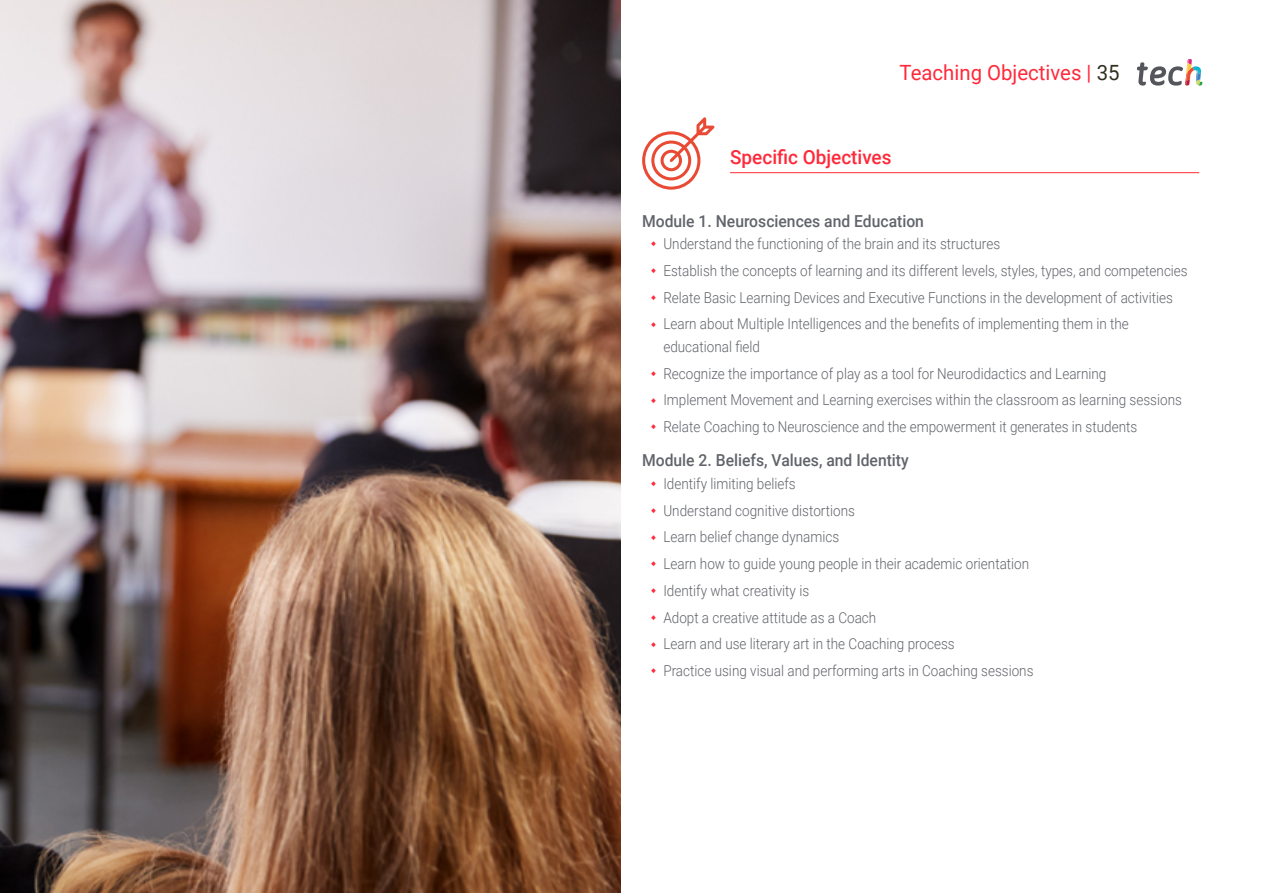
<style>
.page{position:relative;width:1263px;height:893px;background:#fff}
.page>*{position:absolute;margin:0;border:0;box-sizing:border-box;transform-origin:0 0}
.t1{font:21px "Roboto";color:#ff293a}
.t2{font:500 19.5px "Roboto";color:#ff293a}
.t3{font:500 16.5px "Roboto";color:#61646a;scale:.95 1}
.t4{font:300 15px/26.7px "Roboto";color:#61646a;scale:.9 1}
.s1{color:#312e20}
</style>
<div class="page">
<img style="left:0;top:0;width:621px;height:893px">
<hr style="left:730px;top:172px;width:469px;height:1px;background:#ff293a">
<svg style="left:642px;top:117px;width:72px;height:73px"></svg>
<svg style="left:1137px;top:59px;width:65px;height:27px"></svg>
<h1 class="t1" style="left:899px;top:57px;width:221px">Teaching Objectives | <span class="s1">35</span></h1>
<h2 class="t2" style="left:730px;top:144px;width:163px">Specific Objectives</h2>
<p class="t3" style="left:642px;top:209px;width:298px">Module 1. Neurosciences and Education</p>
<p class="t4" style="left:663px;top:230px;width:584px">Understand the functioning of the brain and its structures<br>Establish the concepts of learning and its different levels, styles, types, and competencies Relate Basic Learning Devices and Executive Functions in the development of activities Learn about Multiple Intelligences and the benefits of implementing them in the</p>
<p class="t4" style="left:663px;top:333px;width:578px">educational field<br>Recognize the importance of play as a tool for Neurodidactics and Learning<br>Implement Movement and Learning exercises within the classroom as learning sessions Relate Coaching to Neuroscience and the empowerment it generates in students</p>
<p class="t3" style="left:642px;top:449px;width:282px">Module 2. Beliefs, Values, and Identity</p>
<p class="t4" style="left:663px;top:470px;width:413px">Identify limiting beliefs<br>Understand cognitive distortions<br>Learn belief change dynamics<br>Learn how to guide young people in their academic orientation Identify what creativity is<br>Adopt a creative attitude as a Coach<br>Learn and use literary art in the Coaching process<br>Practice using visual and performing arts in Coaching sessions</p>
</div>
